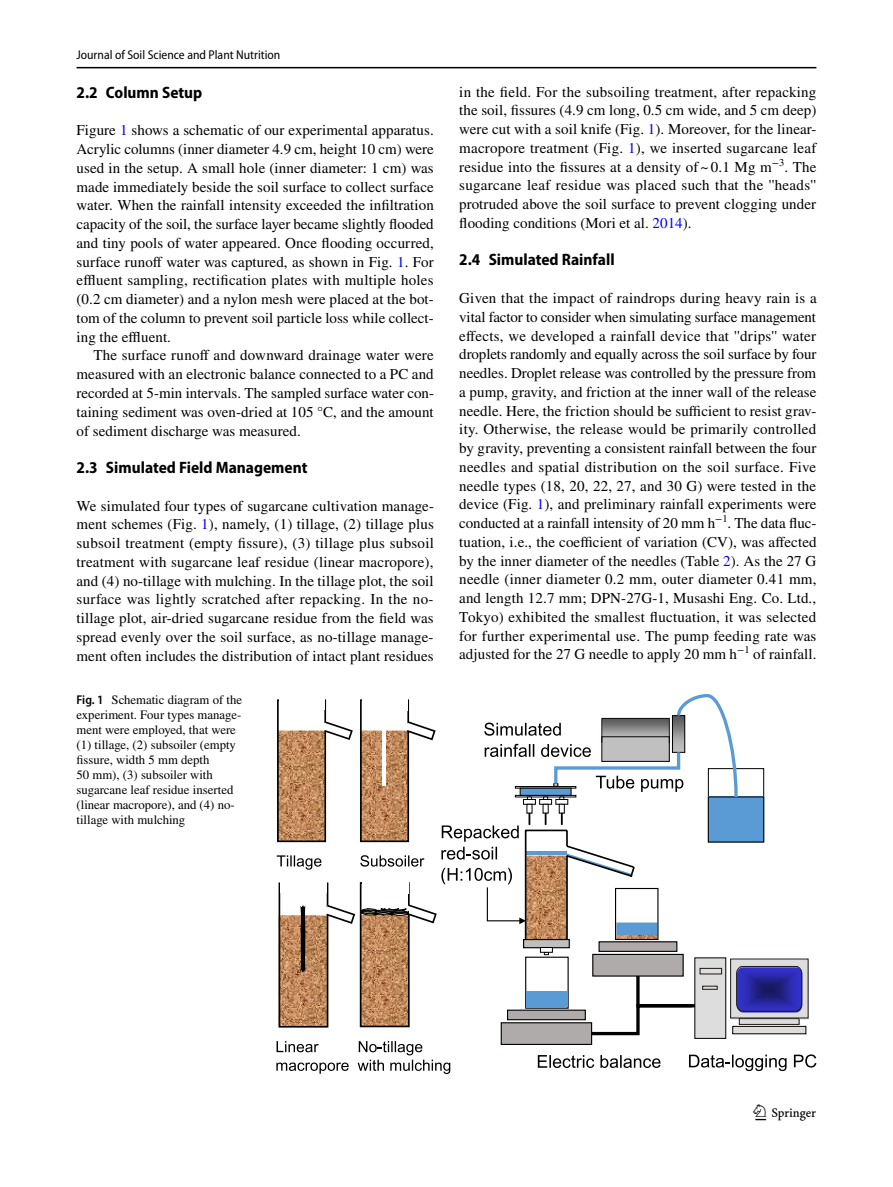
<style>
.page{position:relative;width:893px;height:1187px;background:#fff}
.page>*{position:absolute;margin:0;border:0;box-sizing:border-box;transform-origin:0 0}
.t1{font:22.5px "Springnew Regular 3";color:#000}
.t2{font:700 semi-condensed 16.5px "Myriad Pro";color:#000}
.t3{font:15px/18.8px "STIX";letter-spacing:.005em;color:#000;text-align:justify}
.t4{font:12.75px/15px "STIX";color:#000}
.t5{font:semi-condensed 12.75px "Myriad Pro";color:#000}
.s1{color:#00f}
.s2{font-family:"Myriad Pro";font-weight:600;font-stretch:semi-condensed}
</style>
<div class="page">
<hr style="left:77px;top:67px;width:739px;height:1px;background:#000">
<img style="left:280px;top:715px;width:485px;height:97px">
<svg style="left:523px;top:800px;width:13px;height:4px"></svg>
<svg style="left:539px;top:800px;width:13px;height:4px"></svg>
<svg style="left:555px;top:800px;width:13px;height:4px"></svg>
<svg style="left:526px;top:803px;width:6px;height:9px"></svg>
<svg style="left:543px;top:803px;width:6px;height:9px"></svg>
<svg style="left:559px;top:803px;width:6px;height:9px"></svg>
<div style="left:708px;top:768px;width:56px;height:74px;background:#fff;border:1px solid #000"></div>
<div style="left:708px;top:797px;width:56px;height:44px;background:#5b9bd5"></div>
<div style="left:708px;top:796px;width:56px;height:46px;border:1px solid #000"></div>
<svg style="left:484px;top:694px;width:255px;height:106px"></svg>
<div style="left:277px;top:699px;width:49px;height:143px;border:2px solid #000"></div>
<svg style="left:322px;top:721px;width:31px;height:19px"></svg>
<div style="left:279px;top:697px;width:46px;height:12px;background:#fff"></div>
<div style="left:360px;top:699px;width:49px;height:143px;border:2px solid #000"></div>
<svg style="left:405px;top:721px;width:31px;height:19px"></svg>
<div style="left:362px;top:699px;width:45px;height:11px;background:#fff"></div>
<hr style="left:382px;top:730px;width:4px;height:55px;background:#fff">
<svg style="left:276px;top:812px;width:540px;height:261px"></svg>
<p class="t5" style="left:77px;top:48px;width:205px">Journal of Soil Science and Plant Nutrition</p>
<p class="t2" style="left:77px;top:83px;width:127px">2.2 Column Setup</p>
<p class="t3" style="left:77px;top:122px;width:359px">Figure <span class="s1">1</span> shows a schematic of our experimental apparatus.<br>Acrylic columns (inner diameter 4.9 cm, height 10 cm) were used in the setup. A small hole (inner diameter: 1 cm) was made immediately beside the soil surface to collect surface water. When the rainfall intensity exceeded the infiltration capacity of the soil, the surface layer became slightly flooded and tiny pools of water appeared. Once flooding occurred, surface runoff water was captured, as shown in Fig. <span class="s1">1</span>. For effluent sampling, rectification plates with multiple holes (0.2 cm diameter) and a nylon mesh were placed at the bot&shy;tom of the column to prevent soil particle loss while collect&shy;ing the effluent.</p>
<p class="t3" style="left:77px;top:347px;width:359px;text-indent:17px">The surface runoff and downward drainage water were measured with an electronic balance connected to a PC and recorded at 5-min intervals. The sampled surface water con&shy;taining sediment was oven-dried at 105 °C, and the amount of sediment discharge was measured.</p>
<p class="t2" style="left:77px;top:458px;width:232px">2.3 Simulated Field Management</p>
<p class="t3" style="left:77px;top:497px;width:359px">We simulated four types of sugarcane cultivation manage&shy;ment schemes (Fig. <span class="s1">1</span>), namely, (1) tillage, (2) tillage plus subsoil treatment (empty fissure), (3) tillage plus subsoil treatment with sugarcane leaf residue (linear macropore), and (4) no-tillage with mulching. In the tillage plot, the soil surface was lightly scratched after repacking. In the no&shy;tillage plot, air-dried sugarcane residue from the field was spread evenly over the soil surface, as no-tillage manage&shy;ment often includes the distribution of intact plant residues</p>
<p class="t4" style="left:77px;top:692px;width:167px"><span class="s2">Fig. 1</span> Schematic diagram of the experiment. Four types manage&shy;ment were employed, that were (1) tillage, (2) subsoiler (empty fissure, width 5 mm depth<br>50 mm), (3) subsoiler with sugarcane leaf residue inserted (linear macropore), and (4) no&shy;tillage with mulching</p>
<p class="t3" style="left:459px;top:83px;width:359px">in the field. For the subsoiling treatment, after repacking the soil, fissures (4.9 cm long, 0.5 cm wide, and 5 cm deep) were cut with a soil knife (Fig. <span class="s1">1</span>). Moreover, for the linear&shy;macropore treatment (Fig. <span class="s1">1</span>), we inserted sugarcane leaf residue into the fissures at a density of ~ 0.1 Mg m<sup>−3</sup>. The sugarcane leaf residue was placed such that the ''heads'' protruded above the soil surface to prevent clogging under flooding conditions (Mori et al. <span class="s1">2014</span>).</p>
<p class="t2" style="left:459px;top:251px;width:157px">2.4 Simulated Rainfall</p>
<p class="t3" style="left:459px;top:289px;width:359px">Given that the impact of raindrops during heavy rain is a vital factor to consider when simulating surface management effects, we developed a rainfall device that ''drips'' water droplets randomly and equally across the soil surface by four needles. Droplet release was controlled by the pressure from a pump, gravity, and friction at the inner wall of the release needle. Here, the friction should be sufficient to resist grav&shy;ity. Otherwise, the release would be primarily controlled by gravity, preventing a consistent rainfall between the four needles and spatial distribution on the soil surface. Five needle types (18, 20, 22, 27, and 30 G) were tested in the device (Fig. <span class="s1">1</span>), and preliminary rainfall experiments were conducted at a rainfall intensity of 20 mm h<sup>−1</sup>. The data fluc&shy;tuation, i.e., the coefficient of variation (CV), was affected by the inner diameter of the needles (Table <span class="s1">2</span>). As the 27 G needle (inner diameter 0.2 mm, outer diameter 0.41 mm, and length 12.7 mm; DPN-27G-1, Musashi Eng. Co. Ltd., Tokyo) exhibited the smallest fluctuation, it was selected for further experimental use. The pump feeding rate was adjusted for the 27 G needle to apply 20 mm h<sup>−1</sup> of rainfall.</p>
<h1 class="t1" style="left:755px;top:1104px;width:62px">1 3</h1>
</div>
